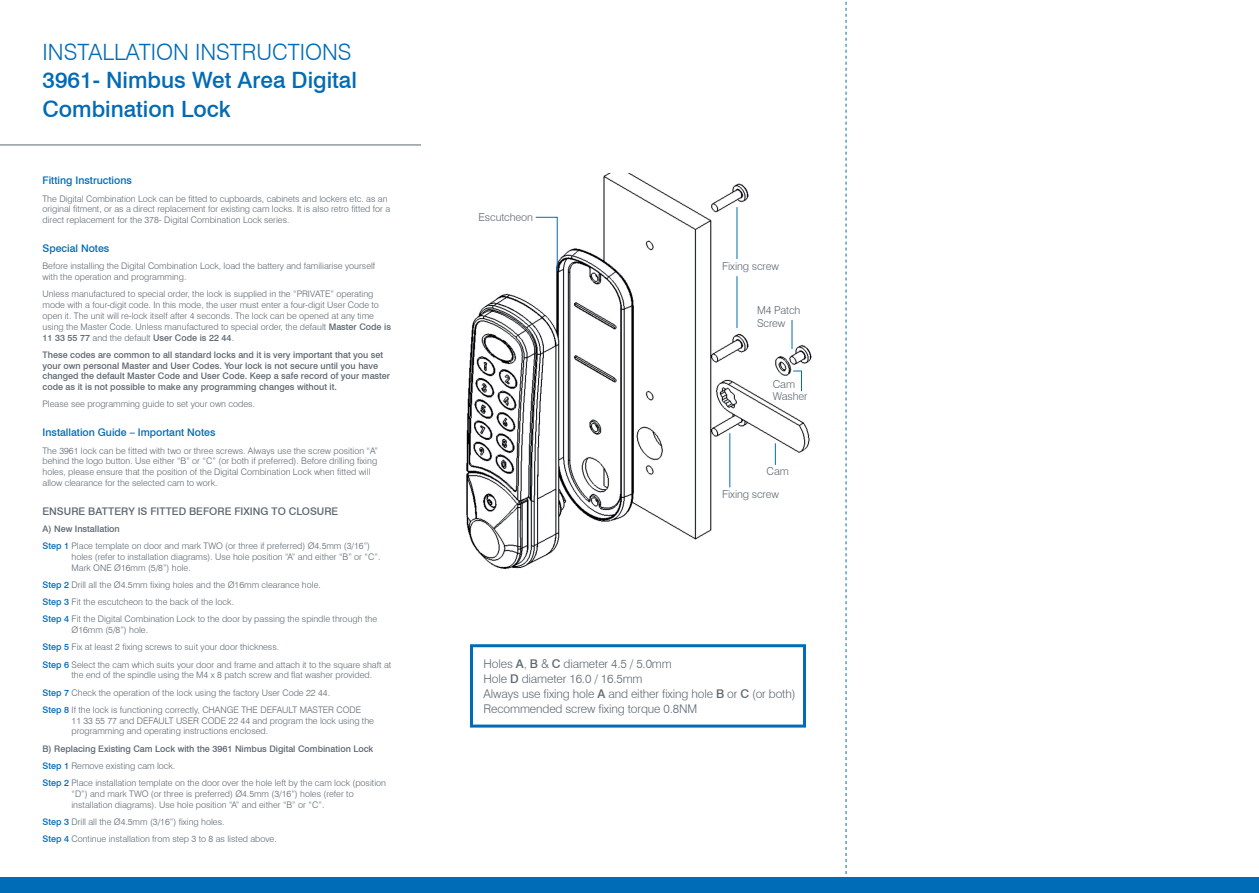
<style>
.page{position:relative;width:1259px;height:893px;background:#fff}
.page>*{position:absolute;margin:0;border:0;box-sizing:border-box;transform-origin:0 0}
.t1{font:500 22.5px/28.5px "Swiss 721 BT";color:#006bb6}
.t2{font:300 22.5px "Swiss 721 BT";color:#006bb6}
.t3{font:300 12px/15px "Swiss 721 BT";letter-spacing:-.01em;color:#5c6771}
.t4{font:300 10.8px/12.5px "Swiss 721 BT";letter-spacing:-.01em;color:#5c6771}
.t5{font:500 10.5px "Swiss 721 BT";color:#006bb6}
.t6{font:500 10.5px "Swiss 721 BT";color:#5c6771}
.t7{font:300 9px/10.8px "Swiss 721 BT";color:#5c6771}
.t8{font:500 9px/10.8px "Swiss 721 BT";color:#5c6771}
.s1{font-weight:500}
.s2{font-weight:500;color:#006bb6}
</style>
<div class="page">
<img style="left:466px;top:173px;width:346px;height:396px">
<div style="left:0;top:878px;width:1259px;height:15px;background:#006bb6"></div>
<hr style="left:0;top:145px;width:421px;height:1px;background:#5c6771">
<div style="left:470px;top:644px;width:336px;height:84px;border:3px solid #006bb6"></div>
<svg style="left:845px;top:1px;width:1px;height:877px"></svg>
<svg style="left:535px;top:216px;width:23px;height:56px"></svg>
<hr style="left:736px;top:207px;width:1px;height:52px;background:#006bb6">
<hr style="left:736px;top:276px;width:1px;height:52px;background:#006bb6">
<svg style="left:791px;top:320px;width:1px;height:29px"></svg>
<svg style="left:792px;top:370px;width:10px;height:22px"></svg>
<svg style="left:775px;top:443px;width:1px;height:22px"></svg>
<hr style="left:729px;top:433px;width:1px;height:54px;background:#006bb6">
<h1 class="t2" style="left:43px;top:38px;width:310px">INSTALLATION INSTRUCTIONS</h1>
<h1 class="t1" style="left:43px;top:66px;width:316px">3961- Nimbus Wet Area Digital<br>Combination Lock</h1>
<p class="t5" style="left:43px;top:174px;width:91px">Fitting Instructions</p>
<p class="t7" style="left:43px;top:193px;width:349px">The Digital Combination Lock can be fitted to cupboards, cabinets and lockers etc. as an original fitment, or as a direct replacement for existing cam locks. It is also retro fitted for a direct replacement for the 378- Digital Combination Lock series.</p>
<p class="t5" style="left:43px;top:242px;width:68px">Special Notes</p>
<p class="t7" style="left:43px;top:261px;width:334px">Before installing the Digital Combination Lock, load the battery and familiarise yourself with the operation and programming.</p>
<p class="t7" style="left:43px;top:289px;width:350px">Unless manufactured to special order, the lock is supplied in the “PRIVATE” operating mode with a four-digit code. In this mode, the user must enter a four-digit User Code to open it. The unit will re-lock itself after 4 seconds. The lock can be opened at any time using the Master Code. Unless manufactured to special order, the default <span class="s1">Master Code is 11 33 55 77</span> and the default <span class="s1">User Code is 22 44</span>.</p>
<p class="t8" style="left:43px;top:349px;width:349px">These codes are common to all standard locks and it is very important that you set your own personal Master and User Codes. Your lock is not secure until you have changed the default Master Code and User Code. Keep a safe record of your master code as it is not possible to make any programming changes without it.</p>
<p class="t7" style="left:43px;top:399px;width:214px">Please see programming guide to set your own codes.</p>
<p class="t5" style="left:43px;top:426px;width:174px">Installation Guide – Important Notes</p>
<p class="t7" style="left:43px;top:445px;width:337px">The 3961 lock can be fitted with two or three screws. Always use the screw position “A” behind the logo button. Use either “B” or “C” (or both if preferred). Before drilling fixing holes, please ensure that the position of the Digital Combination Lock when fitted will allow clearance for the selected cam to work.</p>
<p class="t6" style="left:43px;top:505px;width:297px">ENSURE BATTERY IS FITTED BEFORE FIXING TO CLOSURE</p>
<p class="t7" style="left:43px;top:520px;width:329px;line-height:17.2px"><span class="s1">A) New Installation<br></span><span class="s2">Step 1</span> Place template on door and mark TWO (or three if preferred) Ø4.5mm (3/16”)</p>
<p class="t7" style="left:72px;top:551px;width:310px">holes (refer to installation diagrams). Use hole position “A” and either “B” or “C”.<br>Mark ONE Ø16mm (5/8”) hole.</p>
<p class="t7" style="left:43px;top:576px;width:336px;line-height:17.2px"><span class="s2">Step 2</span> Drill all the Ø4.5mm fixing holes and the Ø16mm clearance hole.<br><span class="s2">Step 3</span> Fit the escutcheon to the back of the lock.<br><span class="s2">Step 4</span> Fit the Digital Combination Lock to the door by passing the spindle through the</p>
<p class="t7" style="left:43px;top:621px;width:350px;line-height:17.2px;text-indent:29px">Ø16mm (5/8”) hole.<br><span class="s2">Step 5</span> Fix at least 2 fixing screws to suit your door thickness.<br><span class="s2">Step 6</span> Select the cam which suits your door and frame and attach it to the square shaft at</p>
<p class="t7" style="left:43px;top:666px;width:331px;line-height:17.2px;text-indent:29px">the end of the spindle using the M4 x 8 patch screw and flat washer provided.<br><span class="s2">Step 7</span> Check the operation of the lock using the factory User Code 22 44.<br><span class="s2">Step 8</span> If the lock is functioning correctly, CHANGE THE DEFAULT MASTER CODE</p>
<p class="t7" style="left:72px;top:715px;width:304px">11 33 55 77 and DEFAULT USER CODE 22 44 and program the lock using the programming and operating instructions enclosed.</p>
<p class="t7" style="left:43px;top:740px;width:345px;line-height:17.2px"><span class="s1">B) Replacing Existing Cam Lock with the 3961 Nimbus Digital Combination Lock<br></span><span class="s2">Step 1</span> Remove existing cam lock.<br><span class="s2">Step 2</span> Place installation template on the door over the hole left by the cam lock (position</p>
<p class="t7" style="left:71px;top:788px;width:284px">“D”) and mark TWO (or three is preferred) Ø4.5mm (3/16”) holes (refer to installation diagrams). Use hole position “A” and either “B” or “C”.</p>
<p class="t7" style="left:43px;top:813px;width:236px;line-height:17.2px"><span class="s2">Step 3</span> Drill all the Ø4.5mm (3/16”) fixing holes.<br><span class="s2">Step 4</span> Continue installation from step 3 to 8 as listed above.</p>
<p class="t4" style="left:478px;top:210px;width:56px">Escutcheon</p>
<p class="t4" style="left:722px;top:260px;width:58px">Fixing screw</p>
<p class="t4" style="left:757px;top:304px;width:45px">M4 Patch<br>Screw</p>
<p class="t4" style="left:773px;top:377px;width:36px">Cam<br>Washer</p>
<p class="t4" style="left:766px;top:465px;width:24px">Cam</p>
<p class="t4" style="left:722px;top:487px;width:58px">Fixing screw</p>
<h2 class="t3" style="left:483px;top:656px;width:313px">Holes <span class="s1">A</span>, <span class="s1">B</span> &amp; <span class="s1">C</span> diameter 4.5 / 5.0mm<br>Hole <span class="s1">D</span> diameter 16.0 / 16.5mm<br>Always use fixing hole <span class="s1">A</span> and either fixing hole <span class="s1">B</span> or <span class="s1">C</span> (or both)<br>Recommended screw fixing torque 0.8NM</h2>
</div>
